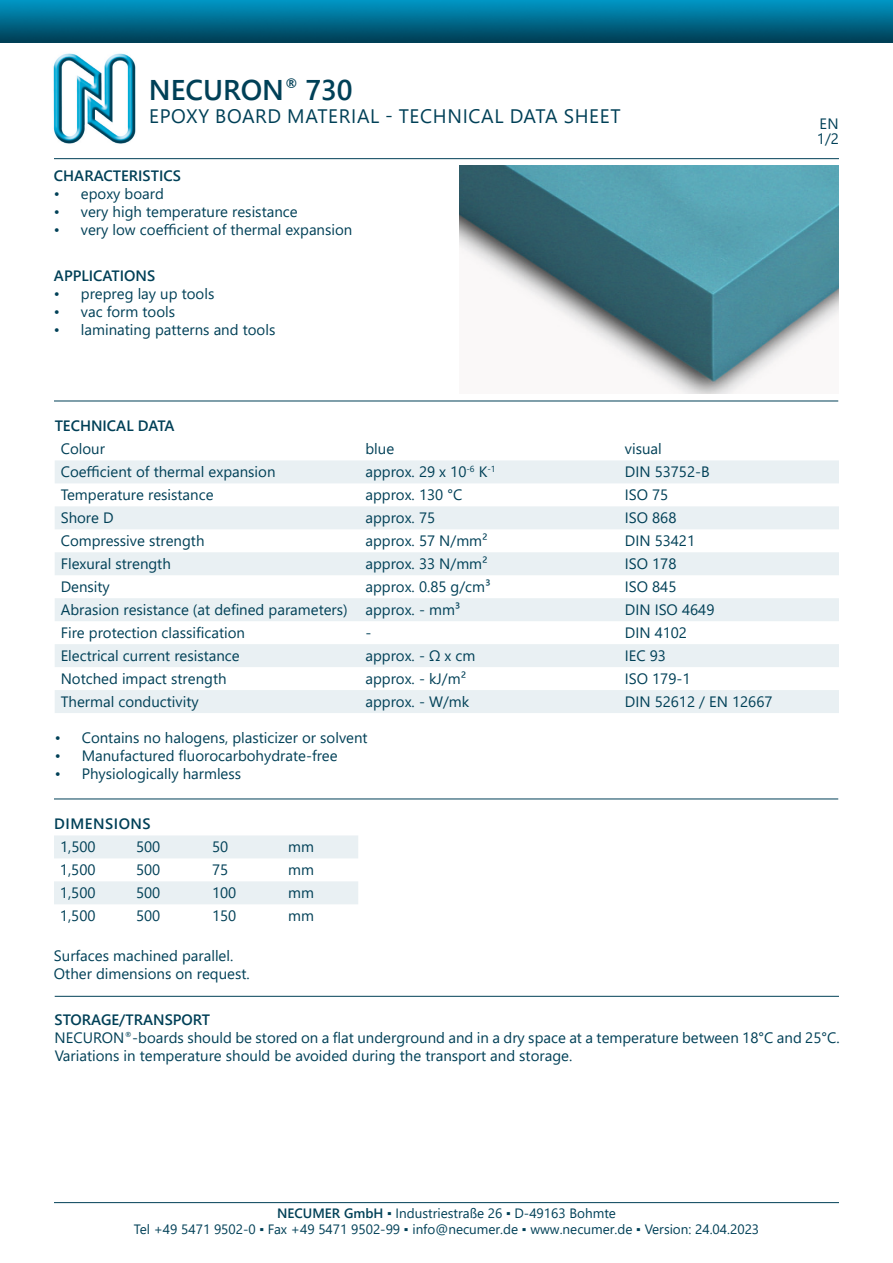
<style>
.page{position:relative;width:893px;height:1263px;background:#fff}
.page>*{position:absolute;margin:0;border:0;box-sizing:border-box;transform-origin:0 0}
.t1{font:600 28.5px "Segoe UI";color:#004057}
.t2{font:19.5px "Segoe UI";letter-spacing:.035em;color:#004057}
.t3{font:15px/18px "Segoe UI";color:#004057}
.t4{font:600 15px "Segoe UI";color:#004057}
.t5{font:600 15px "Segoe UI";letter-spacing:.035em;color:#004057}
.t6{font:13.5px/16.2px "Segoe UI";color:#004057;text-align:center}
.s1{font-weight:600}
.s2{font-weight:700}
</style>
<div class="page">
<img style="left:53px;top:53px;width:83px;height:91px">
<img style="left:0;top:0;width:893px;height:43px">
<hr style="left:54px;top:158px;width:785px;height:1px;background:#004057">
<hr style="left:54px;top:1202px;width:785px;height:1px;background:#004057">
<svg style="left:54px;top:835px;width:304px;height:69px"></svg>
<hr style="left:54px;top:401px;width:784px;height:1px;background:#004057">
<hr style="left:54px;top:798px;width:784px;height:1px;background:#004057">
<hr style="left:55px;top:996px;width:784px;height:1px;background:#004057">
<svg style="left:55px;top:460px;width:784px;height:253px;fill:#e9f0f3"></svg>
<img style="left:459px;top:165px;width:380px;height:229px">
<h1 class="t1" style="left:149px;top:63px;width:205px">NECURON<sup>®</sup> 730</h1>
<h2 class="t2" style="left:149px;top:98px;width:473px">EPOXY BOARD MATERIAL - TECHNICAL DATA SHEET</h2>
<p class="t4" style="left:54px;top:162px;width:129px">CHARACTERISTICS</p>
<p class="t3" style="left:54px;top:183px;width:112px">• epoxy board</p>
<p class="t3" style="left:54px;top:201px;width:245px">• very high temperature resistance</p>
<p class="t3" style="left:54px;top:219px;width:300px">• very low coefficient of thermal expansion</p>
<p class="t4" style="left:54px;top:261px;width:103px">APPLICATIONS</p>
<p class="t3" style="left:54px;top:283px;width:162px">• prepreg lay up tools</p>
<p class="t3" style="left:54px;top:301px;width:123px">• vac form tools</p>
<p class="t3" style="left:54px;top:319px;width:223px">• laminating patterns and tools</p>
<p class="t4" style="left:55px;top:412px;width:121px">TECHNICAL DATA</p>
<p class="t3" style="left:61px;top:439px;width:46px">Colour</p>
<p class="t3" style="left:365px;top:439px;width:30px">blue</p>
<p class="t3" style="left:625px;top:439px;width:38px">visual</p>
<p class="t3" style="left:61px;top:462px;width:216px">Coefficient of thermal expansion</p>
<p class="t3" style="left:365px;top:462px;width:132px">approx. 29 x 10<sup>-6</sup> K<sup>-1</sup></p>
<p class="t3" style="left:625px;top:462px;width:86px">DIN 53752-B</p>
<p class="t3" style="left:61px;top:485px;width:154px">Temperature resistance</p>
<p class="t3" style="left:365px;top:485px;width:98px">approx. 130 °C</p>
<p class="t3" style="left:625px;top:485px;width:45px">ISO 75</p>
<p class="t3" style="left:61px;top:508px;width:54px">Shore D</p>
<p class="t3" style="left:365px;top:508px;width:71px">approx. 75</p>
<p class="t3" style="left:625px;top:508px;width:53px">ISO 868</p>
<p class="t3" style="left:61px;top:531px;width:145px">Compressive strength</p>
<p class="t3" style="left:365px;top:531px;width:124px">approx. 57 N/mm²</p>
<p class="t3" style="left:625px;top:531px;width:72px">DIN 53421</p>
<p class="t3" style="left:61px;top:554px;width:112px">Flexural strength</p>
<p class="t3" style="left:365px;top:554px;width:124px">approx. 33 N/mm²</p>
<p class="t3" style="left:625px;top:554px;width:53px">ISO 178</p>
<p class="t3" style="left:61px;top:576px;width:51px">Density</p>
<p class="t3" style="left:365px;top:576px;width:127px">approx. 0.85 g/cm³</p>
<p class="t3" style="left:625px;top:576px;width:53px">ISO 845</p>
<p class="t3" style="left:61px;top:599px;width:401px">Abrasion resistance (at defined parameters) approx. - mm³</p>
<p class="t3" style="left:625px;top:599px;width:91px">DIN ISO 4649</p>
<p class="t3" style="left:61px;top:622px;width:186px">Fire protection classification</p>
<p class="t3" style="left:365px;top:622px;width:7px">-</p>
<p class="t3" style="left:625px;top:622px;width:64px">DIN 4102</p>
<p class="t3" style="left:61px;top:645px;width:181px">Electrical current resistance</p>
<p class="t3" style="left:365px;top:645px;width:111px">approx. - Ω x cm</p>
<p class="t3" style="left:625px;top:645px;width:43px">IEC 93</p>
<p class="t3" style="left:61px;top:668px;width:167px">Notched impact strength</p>
<p class="t3" style="left:365px;top:668px;width:102px">approx. - kJ/m²</p>
<p class="t3" style="left:625px;top:668px;width:67px">ISO 179-1</p>
<p class="t3" style="left:61px;top:691px;width:140px">Thermal conductivity</p>
<p class="t3" style="left:365px;top:691px;width:105px">approx. - W/mk</p>
<p class="t3" style="left:625px;top:691px;width:149px">DIN 52612 / EN 12667</p>
<p class="t3" style="left:55px;top:727px;width:314px">• Contains no halogens, plasticizer or solvent</p>
<p class="t3" style="left:55px;top:745px;width:284px">• Manufactured fluorocarbohydrate-free</p>
<p class="t3" style="left:55px;top:763px;width:188px">• Physiologically harmless</p>
<p class="t5" style="left:54px;top:810px;width:98px">DIMENSIONS</p>
<p class="t3" style="left:60px;top:837px;width:37px">1,500</p>
<p class="t3" style="left:136px;top:837px;width:26px">500</p>
<p class="t3" style="left:212px;top:837px;width:18px">50</p>
<p class="t3" style="left:288px;top:837px;width:27px">mm</p>
<p class="t3" style="left:60px;top:860px;width:37px">1,500</p>
<p class="t3" style="left:136px;top:860px;width:26px">500</p>
<p class="t3" style="left:212px;top:860px;width:18px">75</p>
<p class="t3" style="left:288px;top:860px;width:27px">mm</p>
<p class="t3" style="left:60px;top:883px;width:37px">1,500</p>
<p class="t3" style="left:136px;top:883px;width:26px">500</p>
<p class="t3" style="left:212px;top:883px;width:26px">100</p>
<p class="t3" style="left:288px;top:883px;width:27px">mm</p>
<p class="t3" style="left:60px;top:906px;width:37px">1,500</p>
<p class="t3" style="left:136px;top:906px;width:26px">500</p>
<p class="t3" style="left:212px;top:906px;width:26px">150</p>
<p class="t3" style="left:288px;top:906px;width:27px">mm</p>
<p class="t3" style="left:54px;top:945px;width:197px">Surfaces machined parallel.<br>Other dimensions on request.</p>
<p class="t3" style="left:817px;top:114px;width:24px;line-height:15px">EN<br>1/2</p>
<p class="t3" style="left:55px;top:1009px;width:786px"><span class="s1">STORAGE/TRANSPORT<br></span>NECURON<sup>®</sup>-boards should be stored on a flat underground and in a dry space at a temperature between 18°C and 25°C.<br>Variations in temperature should be avoided during the transport and storage.</p>
<p class="t6" style="left:134px;top:1204px;width:627px"><span class="s1">NECUMER GmbH</span> <span class="s2">▪</span> Industriestraße 26 ▪ D-49163 Bohmte<br>Tel +49 5471 9502-0 ▪ Fax +49 5471 9502-99 ▪ info@necumer.de ▪ www.necumer.de <span class="s2">▪</span> Version: 24.04.2023</p>
</div>
